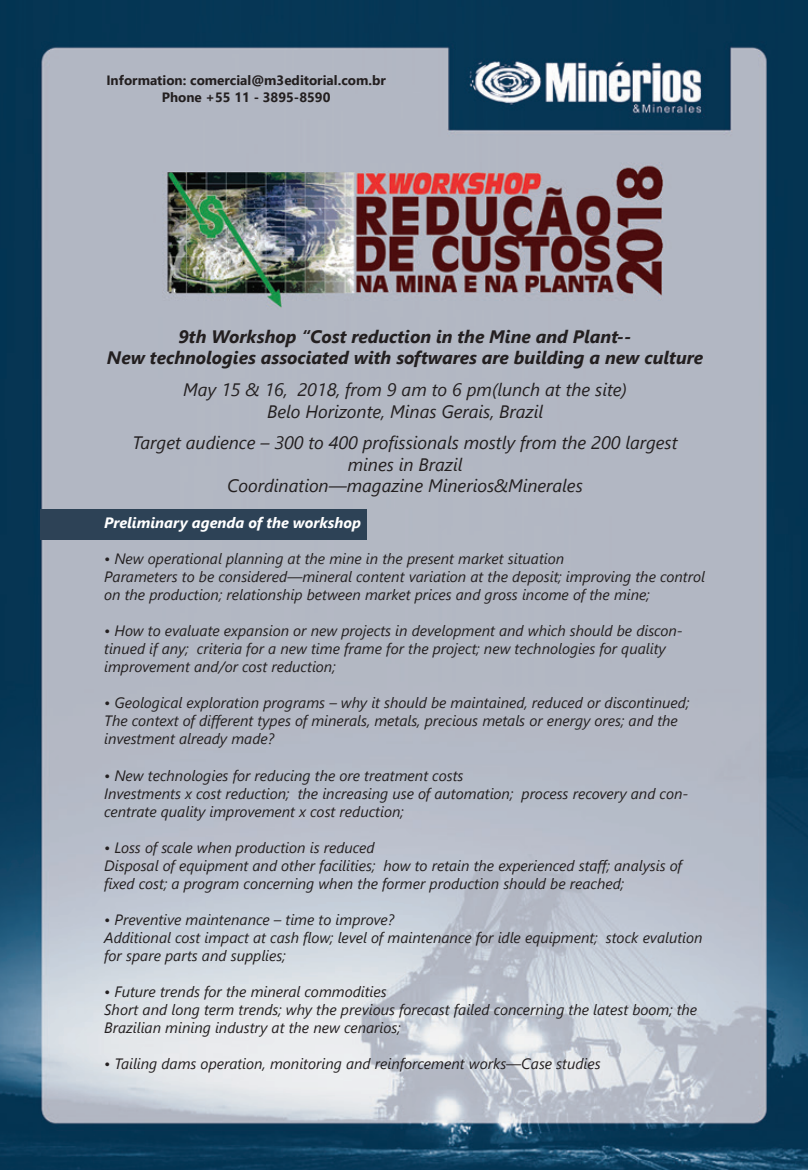
<style>
.page{position:relative;width:808px;height:1170px;background:#fff}
.page>*{position:absolute;margin:0;border:0;box-sizing:border-box;transform-origin:0 0}
.t1{font:italic 18px/21.6px "Segoe UI";color:#231f20;text-align:center}
.t2{font:italic 700 18px/21.6px "Segoe UI";color:#231f20;text-align:center}
.t3{font:italic 15px/18px "Segoe UI";color:#231f20}
.t4{font:italic 700 15px "Segoe UI";color:#fff}
.t5{font:700 13.5px/16.2px "Segoe UI";color:#231f20;text-align:center}
</style>
<div class="page">
<img style="left:0;top:0;width:808px;height:1169px">
<div style="left:41px;top:509px;width:326px;height:30px;background:#2d4256"></div>
<p class="t5" style="left:106px;top:72px;width:281px">Information: comercial@m3editorial.com.br<br>Phone +55 11 - 3895-8590</p>
<p class="t2" style="left:107px;top:324px;width:598px">9th Workshop “Cost reduction in the Mine and Plant--<br>New technologies associated with softwares are building a new culture</p>
<p class="t1" style="left:183px;top:377px;width:445px">May 15 &amp; 16, 2018, from 9 am to 6 pm(lunch at the site)<br>Belo Horizonte, Minas Gerais, Brazil</p>
<p class="t1" style="left:133px;top:430px;width:546px">Target audience – 300 to 400 profissionals mostly from the 200 largest mines in Brazil<br>Coordination—magazine Minerios&amp;Minerales</p>
<p class="t4" style="left:104px;top:511px;width:258px">Preliminary agenda of the workshop</p>
<p class="t3" style="left:104px;top:548px;width:602px">• New operational planning at the mine in the present market situation<br>Parameters to be considered—mineral content variation at the deposit; improving the control on the production; relationship between market prices and gross income of the mine;</p>
<p class="t3" style="left:104px;top:620px;width:580px">• How to evaluate expansion or new projects in development and which should be discon&shy;tinued if any; criteria for a new time frame for the project; new technologies for quality improvement and/or cost reduction;</p>
<p class="t3" style="left:104px;top:692px;width:587px">• Geological exploration programs – why it should be maintained, reduced or discontinued;<br>The context of different types of minerals, metals, precious metals or energy ores; and the investment already made?</p>
<p class="t3" style="left:104px;top:764px;width:586px">• New technologies for reducing the ore treatment costs<br>Investments x cost reduction; the increasing use of automation; process recovery and con&shy;centrate quality improvement x cost reduction;</p>
<p class="t3" style="left:104px;top:836px;width:579px">• Loss of scale when production is reduced<br>Disposal of equipment and other facilities; how to retain the experienced staff; analysis of fixed cost; a program concerning when the former production should be reached;</p>
<p class="t3" style="left:104px;top:908px;width:600px">• Preventive maintenance – time to improve?<br>Additional cost impact at cash flow; level of maintenance for idle equipment; stock evalution for spare parts and supplies;</p>
<p class="t3" style="left:104px;top:980px;width:595px">• Future trends for the mineral commodities<br>Short and long term trends; why the previous forecast failed concerning the latest boom; the<br>Brazilian mining industry at the new cenarios;</p>
<p class="t3" style="left:104px;top:1052px;width:498px">• Tailing dams operation, monitoring and reinforcement works—Case studies</p>
</div>
